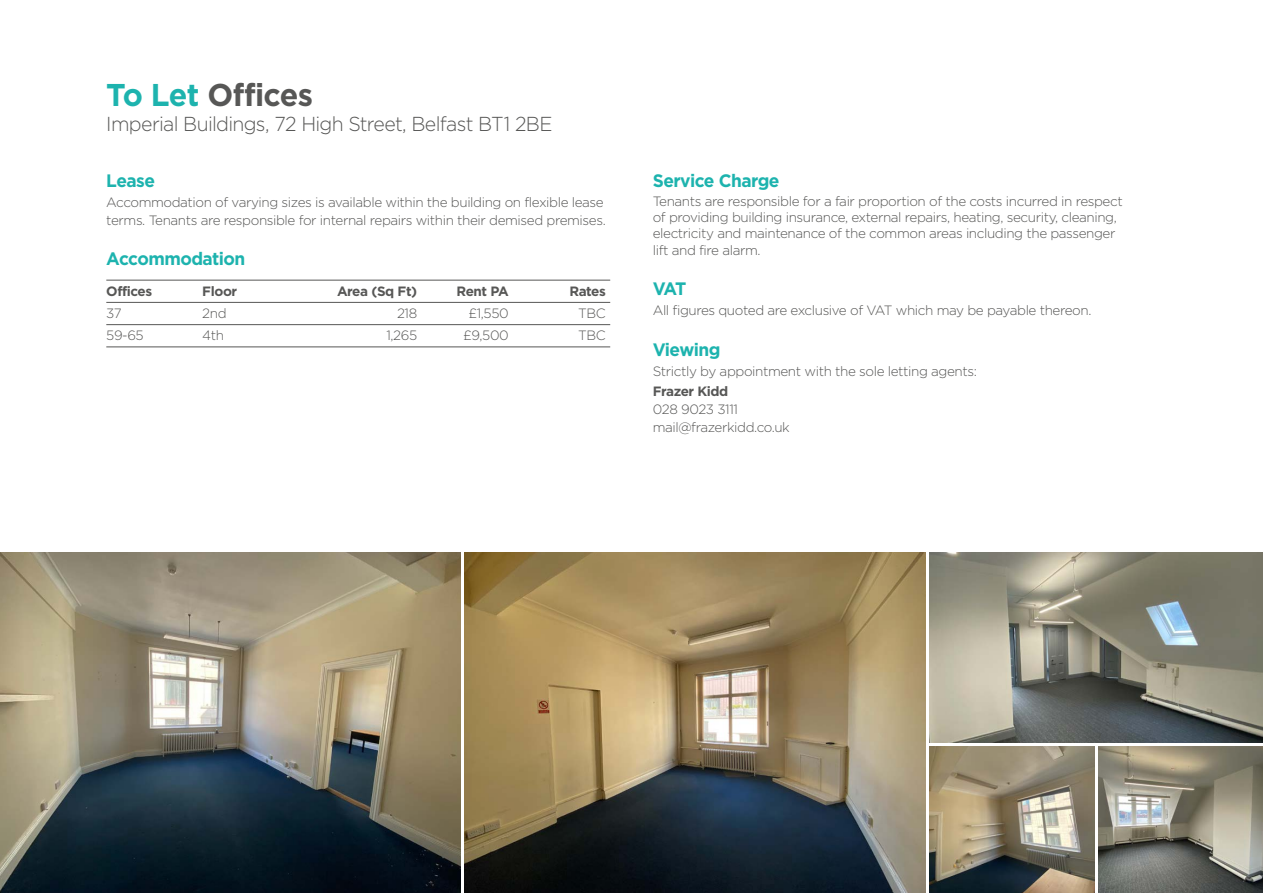
<style>
.page{position:relative;width:1263px;height:893px;background:#fff}
.page>*{position:absolute;margin:0;border:0;box-sizing:border-box;transform-origin:0 0}
.t1{font:700 31.5px "Gotham";letter-spacing:-.025em;color:#575756;scale:.96 1}
.t2{font:300 20.25px "Gotham";letter-spacing:-.035em;color:#575756}
.t3{font:700 18px "Gotham";letter-spacing:-.03em;color:#1db3ae;scale:.96 1}
.t4{font:300 13.5px/18px "Gotham";letter-spacing:-.03em;color:#575756}
.t5{font:300 13.5px/16.5px "Gotham HTF";letter-spacing:-.03em;color:#575756}
.t6{font:700 13.5px "Gotham";letter-spacing:-.03em;color:#575756}
.s1{color:#1db3ae}
</style>
<div class="page">
<hr style="left:106px;top:280px;width:504px;height:1px;background:#575756">
<hr style="left:106px;top:302px;width:504px;height:1px;background:#575756">
<hr style="left:106px;top:324px;width:504px;height:1px;background:#575756">
<hr style="left:106px;top:346px;width:504px;height:1px;background:#575756">
<img style="left:0;top:553px;width:461px;height:340px">
<img style="left:465px;top:553px;width:461px;height:340px">
<img style="left:930px;top:553px;width:333px;height:189px">
<img style="left:930px;top:746px;width:164px;height:147px">
<img style="left:1098px;top:746px;width:165px;height:147px">
<h1 class="t1" style="left:106px;top:77px;width:217px"><span class="s1">To Let</span> Offices</h1>
<h2 class="t2" style="left:106px;top:113px;width:448px">Imperial Buildings, 72 High Street, Belfast BT1 2BE</h2>
<h3 class="t3" style="left:106px;top:170px;width:52px">Lease</h3>
<p class="t4" style="left:106px;top:193px;width:501px">Accommodation of varying sizes is available within the building on flexible lease terms. Tenants are responsible for internal repairs within their demised premises.</p>
<h3 class="t3" style="left:106px;top:248px;width:146px">Accommodation</h3>
<p class="t6" style="left:106px;top:283px;width:47px">Offices</p>
<p class="t6" style="left:202px;top:283px;width:36px">Floor</p>
<p class="t6" style="left:337px;top:283px;width:82px">Area (Sq Ft)</p>
<p class="t6" style="left:456px;top:283px;width:54px">Rent PA</p>
<p class="t6" style="left:569px;top:283px;width:38px">Rates</p>
<p class="t4" style="left:106px;top:304px;width:17px">37</p>
<p class="t4" style="left:202px;top:304px;width:26px">2nd</p>
<p class="t4" style="left:397px;top:304px;width:22px">218</p>
<p class="t4" style="left:468px;top:304px;width:42px">£1,550</p>
<p class="t4" style="left:578px;top:304px;width:29px">TBC</p>
<p class="t4" style="left:106px;top:326px;width:39px">59-65</p>
<p class="t4" style="left:202px;top:326px;width:23px">4th</p>
<p class="t4" style="left:386px;top:326px;width:32px">1,265</p>
<p class="t4" style="left:463px;top:326px;width:47px">£9,500</p>
<p class="t4" style="left:578px;top:326px;width:29px">TBC</p>
<h3 class="t3" style="left:653px;top:170px;width:134px">Service Charge</h3>
<p class="t5" style="left:653px;top:192px;width:472px">Tenants are responsible for a fair proportion of the costs incurred in respect of providing building insurance, external repairs, heating, security, cleaning, electricity and maintenance of the common areas including the passenger lift and fire alarm.</p>
<h3 class="t3" style="left:653px;top:278px;width:37px">VAT</h3>
<p class="t4" style="left:653px;top:301px;width:440px">All figures quoted are exclusive of VAT which may be payable thereon.</p>
<h3 class="t3" style="left:653px;top:339px;width:72px">Viewing</h3>
<p class="t4" style="left:653px;top:362px;width:326px">Strictly by appointment with the sole letting agents:</p>
<p class="t6" style="left:653px;top:383px;width:77px">Frazer Kidd</p>
<p class="t4" style="left:653px;top:400px;width:139px">028 9023 3111 mail@frazerkidd.co.uk</p>
</div>
